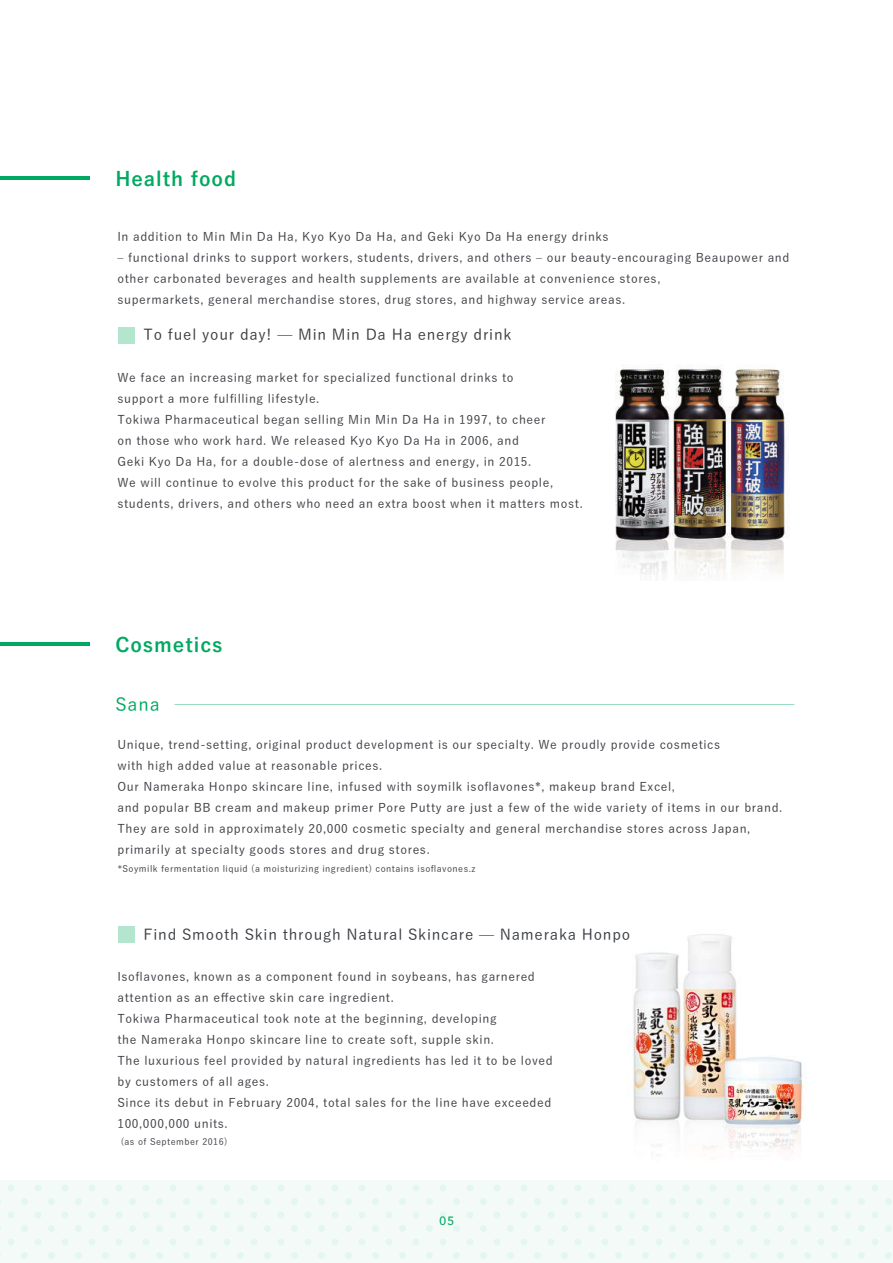
<style>
.page{position:relative;width:893px;height:1263px;background:#fff}
.page>*{position:absolute;margin:0;border:0;box-sizing:border-box;transform-origin:0 0}
.t1{font:700 19.5px "Yu Go";letter-spacing:.05em;color:#00a961}
.t2{font:500 18px "Yu Go";color:#00a961}
.t3{font:500 15px "Yu Go";letter-spacing:.05em;color:#3b3e43}
.t4{font:500 12px/21px "Yu Go";letter-spacing:.05em;color:#3b3e43}
.t5{font:500 12px "Avenir";color:#00a961}
.t6{font:500 9px "Yu Go";letter-spacing:.05em;color:#3b3e43}
</style>
<div class="page">
<img style="left:632px;top:934px;width:175px;height:218px">
<div style="left:0;top:1180px;width:893px;height:83px;background:linear-gradient(to right,#f1faf7,#f1faf7)"></div>
<hr style="left:0;top:177px;width:89px;height:3px;background:#00a961">
<div style="left:118px;top:327px;width:16px;height:16px;background:#b3e5cf"></div>
<hr style="left:0;top:642px;width:89px;height:3px;background:#00a961">
<div style="left:118px;top:926px;width:16px;height:17px;background:#b3e5cf"></div>
<img style="left:615px;top:366px;width:170px;height:210px">
<hr style="left:174px;top:704px;width:620px;height:1px;background:#00a961">
<h1 class="t1" style="left:115px;top:168px;width:122px">Health food</h1>
<p class="t4" style="left:117px;top:224px;width:673px">In addition to Min Min Da Ha, Kyo Kyo Da Ha, and Geki Kyo Da Ha energy drinks<br>‒ functional drinks to support workers, students, drivers, and others ‒ our beauty-encouraging Beaupower and other carbonated beverages and health supplements are available at convenience stores,<br>supermarkets, general merchandise stores, drug stores, and highway service areas.</p>
<p class="t3" style="left:144px;top:321px;width:369px">To fuel your day! ̶ Min Min Da Ha energy drink</p>
<p class="t4" style="left:117px;top:365px;width:467px">We face an increasing market for specialized functional drinks to<br>support a more fulfilling lifestyle.<br>Tokiwa Pharmaceutical began selling Min Min Da Ha in 1997, to cheer<br>on those who work hard. We released Kyo Kyo Da Ha in 2006, and<br>Geki Kyo Da Ha, for a double-dose of alertness and energy, in 2015.<br>We will continue to evolve this product for the sake of business people, students, drivers, and others who need an extra boost when it matters most.</p>
<h1 class="t1" style="left:115px;top:633px;width:109px">Cosmetics</h1>
<h2 class="t2" style="left:115px;top:687px;width:46px">Sana</h2>
<p class="t4" style="left:117px;top:733px;width:666px">Unique, trend-setting, original product development is our specialty. We proudly provide cosmetics<br>with high added value at reasonable prices.<br>Our Nameraka Honpo skincare line, infused with soymilk isoflavones*, makeup brand Excel,<br>and popular BB cream and makeup primer Pore Putty are just a few of the wide variety of items in our brand.<br>They are sold in approximately 20,000 cosmetic specialty and general merchandise stores across Japan, primarily at specialty goods stores and drug stores.</p>
<p class="t6" style="left:118px;top:860px;width:359px">*Soymilk fermentation liquid (a moisturizing ingredient) contains isoflavones.z</p>
<p class="t3" style="left:144px;top:921px;width:488px">Find Smooth Skin through Natural Skincare ̶ Nameraka Honpo</p>
<p class="t4" style="left:117px;top:964px;width:437px">Isoflavones, known as a component found in soybeans, has garnered attention as an effective skin care ingredient.<br>Tokiwa Pharmaceutical took note at the beginning, developing<br>the Nameraka Honpo skincare line to create soft, supple skin.<br>The luxurious feel provided by natural ingredients has led it to be loved by customers of all ages.<br>Since its debut in February 2004, total sales for the line have exceeded 100,000,000 units.</p>
<p class="t6" style="left:121px;top:1133px;width:108px">(as of September 2016)</p>
<p class="t5" style="left:439px;top:1210px;width:16px">05</p>
</div>
